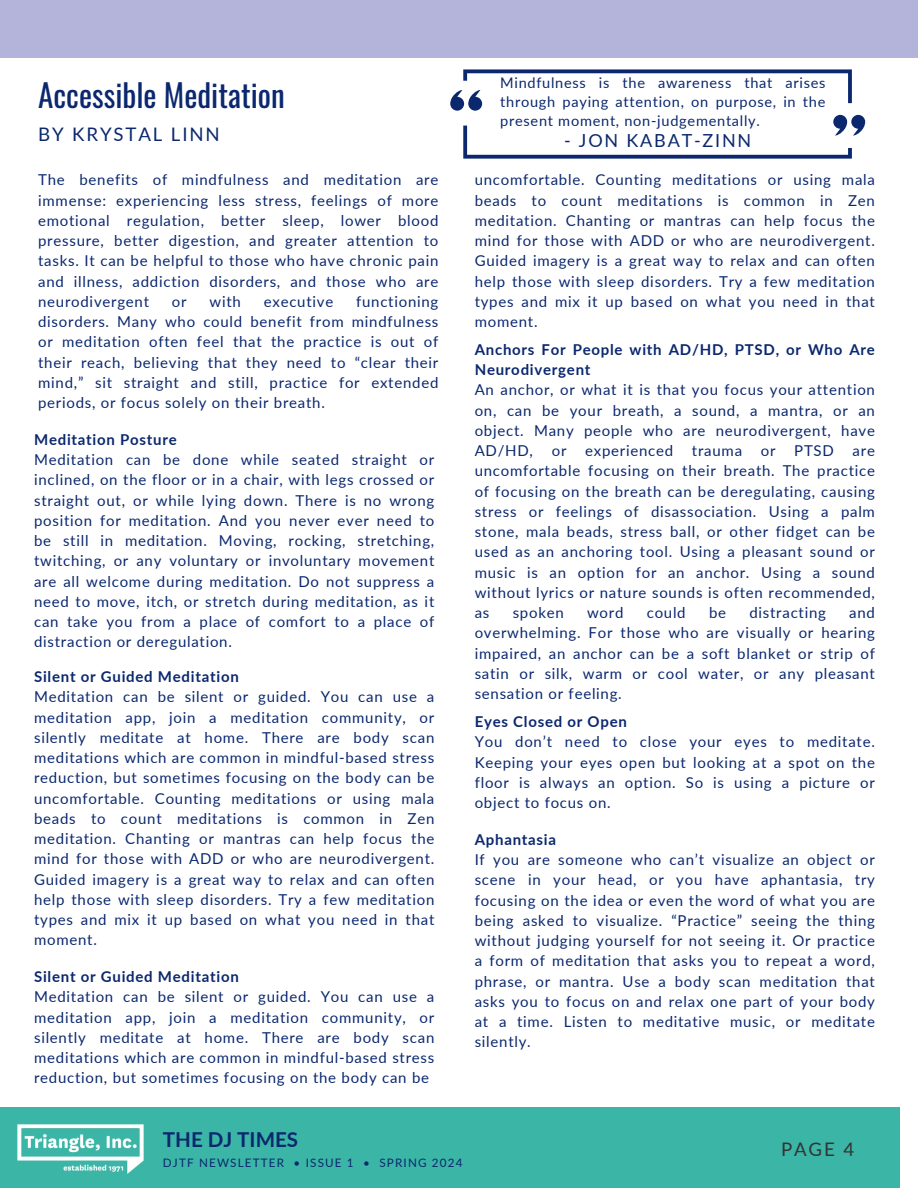
<style>
.page{position:relative;width:918px;height:1188px;background:#fff}
.page>*{position:absolute;margin:0;border:0;box-sizing:border-box;transform-origin:0 0}
.t1{font:31.2px "Oswald";color:#0b286e}
.t2{font:700 20.55px "Lato";color:#0b286e}
.t3{font:18.6px "Lato";letter-spacing:.1em;color:#0b286e}
.t4{font:18.6px "Lato";color:#333334}
.t5{font:18px "Lato";letter-spacing:.1em;color:#0b286e}
.t6{font:15px/20.2px "Lato";letter-spacing:.05em;color:#0b286e}
.t7{font:14.55px/19.2px "Lato";letter-spacing:.05em;color:#0b286e;text-align:justify}
.t8{font:11.7px "Lato";letter-spacing:.1em;color:#0b286e}
.s1{font-weight:700}
</style>
<div class="page">
<div style="left:0;top:1107px;width:900px;height:81px;background:#3bb5a6"></div>
<div style="left:0;top:0;width:918px;height:57px;background:#b4b4da"></div>
<img style="left:17px;top:1124px;width:127px;height:50px">
<svg style="left:450px;top:69px;width:415px;height:89px"></svg>
<h4 class="t1" style="left:38px;top:71px;width:248px">Accessible Meditation</h4>
<h1 class="t3" style="left:38px;top:122px;width:183px">BY KRYSTAL LINN</h1>
<h3 class="t6" style="left:38px;top:169px;width:402px;text-align:justify">The benefits of mindfulness and meditation are immense: experiencing less stress, feelings of more emotional regulation, better sleep, lower blood pressure, better digestion, and greater attention to tasks. It can be helpful to those who have chronic pain and illness, addiction disorders, and those who are neurodivergent</h3>
<h3 class="t6" style="left:172px;top:291px;width:16px">or</h3>
<h3 class="t6" style="left:210px;top:291px;width:33px">with</h3>
<h3 class="t6" style="left:264px;top:291px;width:71px">executive</h3>
<h3 class="t6" style="left:38px;top:291px;width:402px;text-align:justify;text-indent:318px">functioning disorders. Many who could benefit from mindfulness or meditation often feel that the practice is out of their reach, believing that they need to “clear their mind,” sit straight and still, practice for extended periods, or focus solely on their breath.</h3>
<h5 class="t6" style="left:34px;top:429px;width:402px"><span class="s1">Meditation Posture<br></span>Meditation can be done while seated straight or inclined, on the floor or in a chair, with legs crossed or straight out, or while lying down. There is no wrong position for meditation. And you never ever need to be still in meditation. Moving, rocking, stretching, twitching, or any voluntary or involuntary movement are all welcome during meditation. Do not suppress a need to move, itch, or stretch during meditation, as it can take you from a place of comfort to a place of distraction or deregulation.</h5>
<h5 class="t6" style="left:34px;top:666px;width:402px"><span class="s1">Silent or Guided Meditation<br></span>Meditation can be silent or guided. You can use a meditation app, join a meditation community, or silently meditate at home. There are body scan meditations which are common in mindful-based stress reduction, but sometimes focusing on the body can be uncomfortable. Counting meditations or using mala beads to count meditations is common in Zen meditation. Chanting or mantras can help focus the mind for those with ADD or who are neurodivergent.<br>Guided imagery is a great way to relax and can often help those with sleep disorders. Try a few meditation types and mix it up based on what you need in that moment.</h5>
<p class="t6" style="left:34px;top:966px;width:402px"><span class="s1">Silent or Guided Meditation<br></span>Meditation can be silent or guided. You can use a meditation app, join a meditation community, or silently meditate at home. There are body scan meditations which are common in mindful-based stress reduction, but sometimes focusing on the body can be</p>
<h5 class="t7" style="left:500px;top:73px;width:327px">Mindfulness is the awareness that arises through paying attention, on purpose, in the present moment, non-judgementally.</h5>
<h5 class="t5" style="left:564px;top:129px;width:189px">- JON KABAT-ZINN</h5>
<h5 class="t6" style="left:475px;top:169px;width:402px;text-align:justify">uncomfortable. Counting meditations or using mala beads to count meditations is common in Zen meditation. Chanting or mantras can help focus the mind for those with ADD or who are neurodivergent.<br>Guided imagery is a great way to relax and can often help those with sleep disorders. Try a few meditation types and mix it up based on what you need in that moment.</h5>
<h5 class="t6" style="left:475px;top:339px;width:402px"><span class="s1">Anchors For People with AD/HD, PTSD, or Who Are Neurodivergent<br></span>An anchor, or what it is that you focus your attention on, can be your breath, a sound, a mantra, or an object. Many people who are neurodivergent, have AD/HD, or experienced trauma or PTSD are uncomfortable focusing on their breath. The practice of focusing on the breath can be deregulating, causing stress or feelings of disassociation. Using a palm stone, mala beads, stress ball, or other fidget can be used as an anchoring tool. Using a pleasant sound or music is an option for an anchor. Using a sound without lyrics or nature sounds is often recommended, as</h5>
<h5 class="t6" style="left:475px;top:602px;width:402px;text-align:justify;text-indent:375px">and overwhelming. For those who are visually or hearing impaired, an anchor can be a soft blanket or strip of satin or silk, warm or cool water, or any pleasant sensation or feeling.</h5>
<h5 class="t6" style="left:513px;top:602px;width:53px">spoken</h5>
<h5 class="t6" style="left:587px;top:602px;width:38px">word</h5>
<h5 class="t6" style="left:647px;top:602px;width:40px">could</h5>
<h5 class="t6" style="left:709px;top:602px;width:19px">be</h5>
<h5 class="t6" style="left:749px;top:602px;width:78px">distracting</h5>
<h2 class="t6" style="left:475px;top:711px;width:402px"><span class="s1">Eyes Closed or Open<br></span>You don’t need to close your eyes to meditate.<br>Keeping your eyes open but looking at a spot on the floor is always an option. So is using a picture or object to focus on.</h2>
<h3 class="t6" style="left:475px;top:829px;width:402px"><span class="s1">Aphantasia<br></span>If you are someone who can’t visualize an object or scene in your head, or you have aphantasia, try focusing on the idea or even the word of what you are being asked to visualize. “Practice” seeing the thing without judging yourself for not seeing it. Or practice a form of meditation that asks you to repeat a word, phrase, or mantra. Use a body scan meditation that asks you to focus on and relax one part of your body at a time. Listen to meditative music, or meditate silently.</h3>
<h5 class="t2" style="left:163px;top:1127px;width:137px">THE DJ TIMES</h5>
<h5 class="t8" style="left:163px;top:1156px;width:301px">DJTF NEWSLETTER • ISSUE 1 • SPRING 2024</h5>
<h5 class="t4" style="left:781px;top:1138px;width:75px">PAGE 4</h5>
</div>
